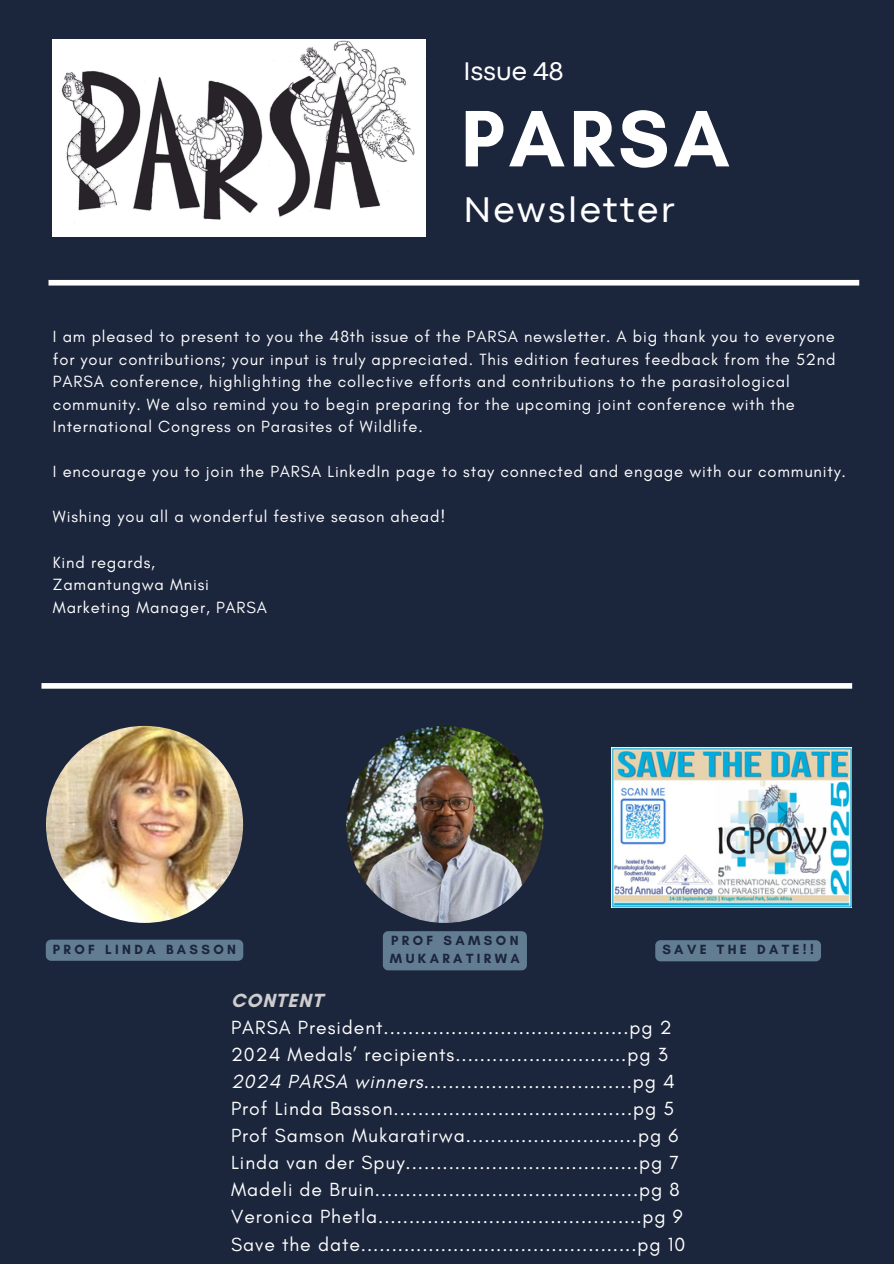
<style>
.page{position:relative;width:894px;height:1264px;background:#fff}
.page>*{position:absolute;margin:0;border:0;box-sizing:border-box;transform-origin:0 0}
.t1{font:700 81.45px "Glacial Indifference";letter-spacing:.05em;color:#fff}
.t2{font:37.2px "Codec Pro";letter-spacing:.065em;color:#fff}
.t3{font:26.55px "Codec Pro";color:#fff}
.t4{font:19.35px/27px "Glacial Indifference";letter-spacing:.05em;color:#fff}
.t5{font:700 19.35px "Glacial Indifference";letter-spacing:.05em;color:#cecdce}
.t6{font:16.5px/22.5px "Glacial Indifference";letter-spacing:.05em;color:#fff}
.t7{font:700 13.5px/18px "Glacial Indifference";letter-spacing:.25em;color:#1b253c}
.s1{font-style:italic}
</style>
<div class="page">
<div style="left:0;top:0;width:893px;height:1263px;background:#1b253c"></div>
<div style="left:48px;top:280px;width:811px;height:5px;background:#fff"></div>
<img style="left:53px;top:40px;width:372px;height:197px">
<img style="left:346px;top:726px;width:197px;height:196px;border-radius:50%">
<img style="left:46px;top:726px;width:197px;height:196px;border-radius:50%">
<div style="left:41px;top:683px;width:810px;height:5px;background:#fff"></div>
<img style="left:611px;top:747px;width:240px;height:160px">
<div style="left:46px;top:939px;width:197px;height:21px;background:#627d92"></div>
<div style="left:383px;top:931px;width:143px;height:39px;background:#627d92"></div>
<div style="left:655px;top:940px;width:165px;height:21px;background:#627d92"></div>
<h5 class="t3" style="left:463px;top:61px;width:101px">Issue 48</h5>
<h5 class="t1" style="left:460px;top:89px;width:270px">PARSA</h5>
<h5 class="t2" style="left:463px;top:197px;width:213px">Newsletter</h5>
<h5 class="t6" style="left:53px;top:325px;width:784px">I am pleased to present to you the 48th issue of the PARSA newsletter. A big thank you to everyone for your contributions; your input is truly appreciated. This edition features feedback from the 52nd PARSA conference, highlighting the collective efforts and contributions to the parasitological community. We also remind you to begin preparing for the upcoming joint conference with the International Congress on Parasites of Wildlife.</h5>
<p class="t6" style="left:53px;top:460px;width:794px">I encourage you to join the PARSA LinkedIn page to stay connected and engage with our community.</p>
<p class="t6" style="left:53px;top:505px;width:394px">Wishing you all a wonderful festive season ahead!</p>
<p class="t6" style="left:53px;top:550px;width:215px">Kind regards,<br>Zamantungwa Mnisi<br>Marketing Manager, PARSA</p>
<p class="t7" style="left:53px;top:939px;width:185px">PROF LINDA BASSON</p>
<p class="t7" style="left:390px;top:931px;width:131px">PROF SAMSON<br>MUKARATIRWA</p>
<p class="t7" style="left:662px;top:940px;width:153px">SAVE THE DATE!!</p>
<p class="t5" style="left:231px;top:989px;width:93px">CONTENT</p>
<p class="t4" style="left:231px;top:1014px;width:455px">PARSA President........................................pg 2<br>2024 Medals’ recipients............................pg 3<br><span class="s1">2024 PARSA winners..................................</span>pg 4<br>Prof Linda Basson.......................................pg 5<br>Prof Samson Mukaratirwa............................pg 6<br>Linda van der Spuy......................................pg 7<br>Madeli de Bruin...........................................pg 8<br>Veronica Phetla...........................................pg 9<br>Save the date.............................................pg 10</p>
</div>
